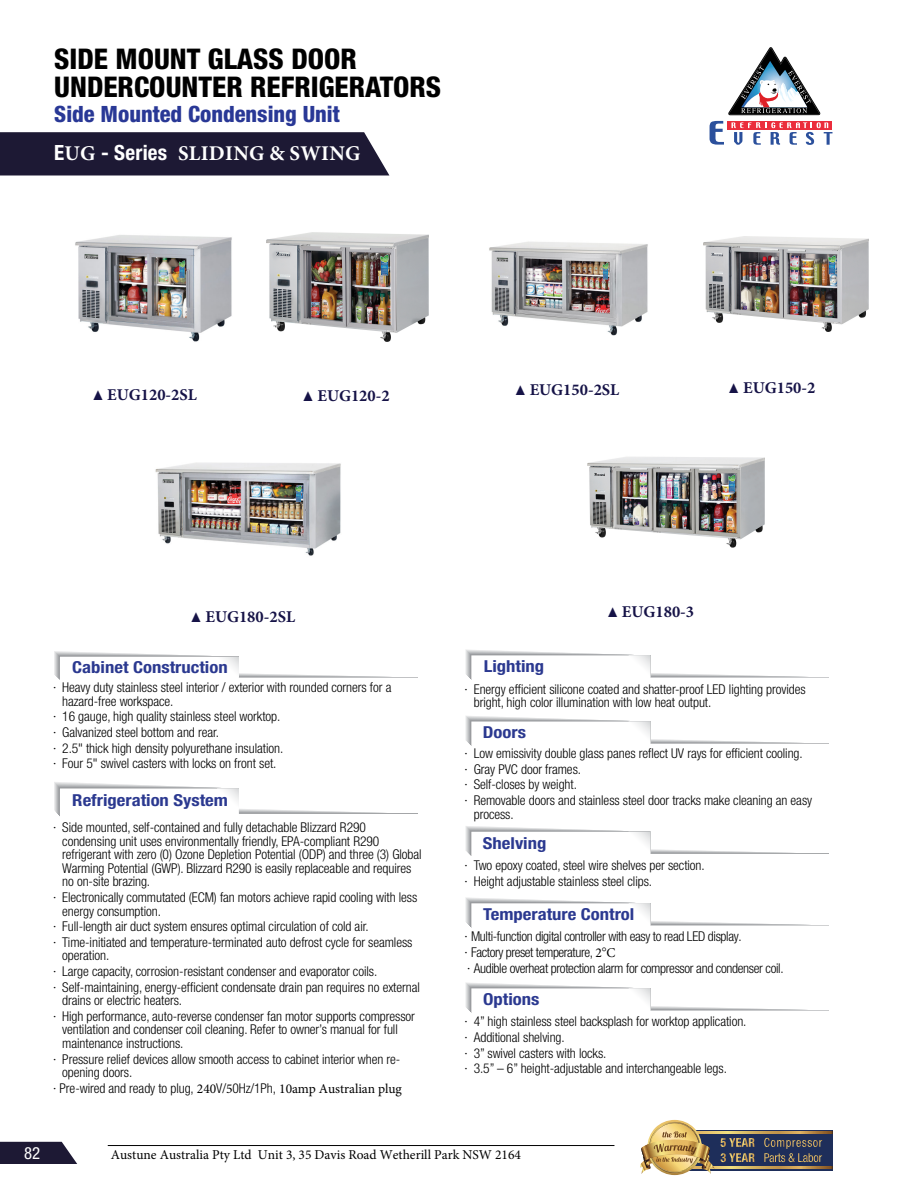
<style>
.page{position:relative;width:918px;height:1188px;background:#fff}
.page>*{position:absolute;margin:0;border:0;box-sizing:border-box;transform-origin:0 0}
.t1{font:800 condensed 28.5px/28.2px "Helvetica Neue LT Std";color:#000}
.t2{font:800 condensed 22.5px "Helvetica Neue LT Std";color:#293896}
.t3{font:700 21px "Minion Pro";letter-spacing:.01em;color:#fff}
.t4{font:condensed 16.8px "Helvetica Neue LT Std";color:#fff}
.t5{font:700 condensed 16.5px "Helvetica Neue LT Std";color:#2b3990;scale:1.13 1}
.t6{font:700 16.5px "Minion Pro";color:#161347}
.t7{font:300 condensed 13.5px/15.6px "Helvetica Neue LT Std";letter-spacing:-.005em;color:#000}
.t8{font:300 condensed 13.5px/15.6px "Helvetica Neue LT Std";letter-spacing:-.025em;color:#000}
.t9{font:13.5px "Minion Pro";color:#000}
.s1{font-family:"Helvetica Neue LT Std";font-stretch:condensed}
.s2{font-family:"Minion Pro";font-weight:400;font-stretch:normal}
</style>
<div class="page">
<div style="left:728px;top:121px;width:104px;height:8px;background:#eb2d3c"></div>
<svg style="left:731px;top:122px;width:101px;height:23px"></svg>
<svg style="left:710px;top:121px;width:14px;height:24px"></svg>
<svg style="left:728px;top:47px;width:92px;height:68px"></svg>
<svg style="left:714px;top:1130px;width:118px;height:40px;fill:#1e2e5a"></svg>
<svg style="left:714px;top:1132px;width:118px;height:1px"></svg>
<svg style="left:714px;top:1166px;width:118px;height:2px"></svg>
<svg style="left:721px;top:1138px;width:34px;height:9px"></svg>
<svg style="left:721px;top:1153px;width:34px;height:9px"></svg>
<svg style="left:764px;top:1138px;width:58px;height:24px"></svg>
<svg style="left:640px;top:1120px;width:74px;height:55px"></svg>
<hr style="left:108px;top:1145px;width:506px;height:1px;background:#000">
<div style="left:0;top:132px;width:389px;height:43px;background:#1d1934"></div>
<svg style="left:54px;top:651px;width:364px;height:29px"></svg>
<svg style="left:54px;top:782px;width:364px;height:34px"></svg>
<svg style="left:465px;top:649px;width:364px;height:31px"></svg>
<svg style="left:465px;top:716px;width:364px;height:30px"></svg>
<svg style="left:465px;top:826px;width:364px;height:30px"></svg>
<svg style="left:465px;top:897px;width:364px;height:31px"></svg>
<svg style="left:465px;top:983px;width:364px;height:30px"></svg>
<svg style="left:0;top:1142px;width:77px;height:22px"></svg>
<img style="left:75px;top:235px;width:157px;height:107px">
<img style="left:267px;top:232px;width:161px;height:110px">
<img style="left:489px;top:241px;width:159px;height:95px">
<img style="left:704px;top:236px;width:164px;height:96px">
<img style="left:155px;top:462px;width:186px;height:94px">
<img style="left:587px;top:457px;width:178px;height:91px">
<h1 class="t1" style="left:54px;top:44px;width:388px">SIDE MOUNT GLASS DOOR<br>UNDERCOUNTER REFRIGERATORS</h1>
<h2 class="t2" style="left:54px;top:100px;width:287px">Side Mounted Condensing Unit</h2>
<h3 class="t3" style="left:54px;top:139px;width:308px"><span class="s1">E</span>UG <span class="s1">- Series</span> SLIDING &amp; SWING</h3>
<p class="t6" style="left:107px;top:383px;width:91px">EUG120-2SL</p>
<p class="t6" style="left:530px;top:378px;width:91px">EUG150-2SL</p>
<p class="t6" style="left:317px;top:384px;width:74px">EUG120-2</p>
<p class="t6" style="left:743px;top:376px;width:74px">EUG150-2</p>
<p class="t6" style="left:205px;top:605px;width:91px">EUG180-2SL</p>
<p class="t5" style="left:72px;top:657px;width:139px">Cabinet Construction</p>
<p class="t7" style="left:62px;top:680px;width:331px;line-height:13.5px;text-indent:-9px">∙ Heavy duty stainless steel interior / exterior with rounded corners for a hazard-free workspace.</p>
<p class="t7" style="left:53px;top:709px;width:232px">∙ 16 gauge, high quality stainless steel worktop. ∙ Galvanized steel bottom and rear.<br>∙ 2.5" thick high density polyurethane insulation. ∙ Four 5" swivel casters with locks on front set.</p>
<p class="t5" style="left:72px;top:790px;width:139px">Refrigeration System</p>
<p class="t7" style="left:62px;top:821px;width:361px;line-height:13.5px;text-indent:-9px">∙ Side mounted, self-contained and fully detachable Blizzard R290 condensing unit uses environmentally friendly, EPA-compliant R290 refrigerant with zero (0) Ozone Depletion Potential (ODP) and three (3) Global Warming Potential (GWP). Blizzard R290 is easily replaceable and requires no on-site brazing.</p>
<p class="t7" style="left:62px;top:890px;width:357px;line-height:13.5px;text-indent:-9px">∙ Electronically commutated (ECM) fan motors achieve rapid cooling with less energy consumption.</p>
<p class="t7" style="left:53px;top:919px;width:361px">∙ Full-length air duct system ensures optimal circulation of cold air.<br>∙ Time-initiated and temperature-terminated auto defrost cycle for seamless</p>
<p class="t7" style="left:53px;top:948px;width:368px;text-indent:9px">operation.<br>∙ Large capacity, corrosion-resistant condenser and evaporator coils.<br>∙ Self-maintaining, energy-efficient condensate drain pan requires no external</p>
<p class="t7" style="left:53px;top:993px;width:363px;text-indent:9px">drains or electric heaters.<br>∙ High performance, auto-reverse condenser fan motor supports compressor</p>
<p class="t7" style="left:62px;top:1023px;width:337px;line-height:13.5px">ventilation and condenser coil cleaning. Refer to owner’s manual for full maintenance instructions.</p>
<p class="t7" style="left:62px;top:1052px;width:340px;line-height:13.5px;text-indent:-9px">∙ Pressure relief devices allow smooth access to cabinet interior when re&shy;opening doors.</p>
<p class="t7" style="left:53px;top:1080px;width:350px">∙ Pre-wired and ready to plug, <span class="s2">240</span>V/<span class="s2">5</span>0Hz/1Ph, <span class="s2">10amp Australian plug</span></p>
<p class="t5" style="left:484px;top:656px;width:55px">Lighting</p>
<p class="t6" style="left:622px;top:600px;width:74px">EUG180-3</p>
<p class="t7" style="left:474px;top:682px;width:333px;line-height:13.5px;text-indent:-9px">∙ Energy efficient silicone coated and shatter-proof LED lighting provides bright, high color illumination with low heat output.</p>
<p class="t7" style="left:465px;top:745px;width:349px">∙ Low emissivity double glass panes reflect UV rays for efficient cooling.<br>∙ Gray PVC door frames.<br>∙ Self-closes by weight.<br>∙ Removable doors and stainless steel door tracks make cleaning an easy</p>
<p class="t7" style="left:474px;top:806px;width:42px">process.</p>
<p class="t7" style="left:465px;top:857px;width:242px">∙ Two epoxy coated, steel wire shelves per section. ∙ Height adjustable stainless steel clips.</p>
<p class="t5" style="left:483px;top:723px;width:40px">Doors</p>
<p class="t5" style="left:483px;top:833px;width:58px">Shelving</p>
<p class="t5" style="left:483px;top:904px;width:135px">Temperature Control</p>
<p class="t8" style="left:465px;top:929px;width:321px">∙ Multi-function digital controller with easy to read LED display.<br>∙ Factory preset temperature, <span class="s2">2</span>°<span class="s2">C<br></span>∙ Audible overheat protection alarm for compressor and condenser coil.</p>
<p class="t5" style="left:483px;top:989px;width:51px">Options</p>
<p class="t7" style="left:465px;top:1014px;width:283px">∙ 4” high stainless steel backsplash for worktop application. ∙ Additional shelving.<br>∙ 3” swivel casters with locks.<br>∙ 3.5” – 6” height-adjustable and interchangeable legs.</p>
<p class="t4" style="left:24px;top:1143px;width:18px">82</p>
<p class="t9" style="left:111px;top:1146px;width:412px">Austune Australia Pty Ltd Unit 3, 35 Davis Road Wetherill Park NSW 2164</p>
</div>
